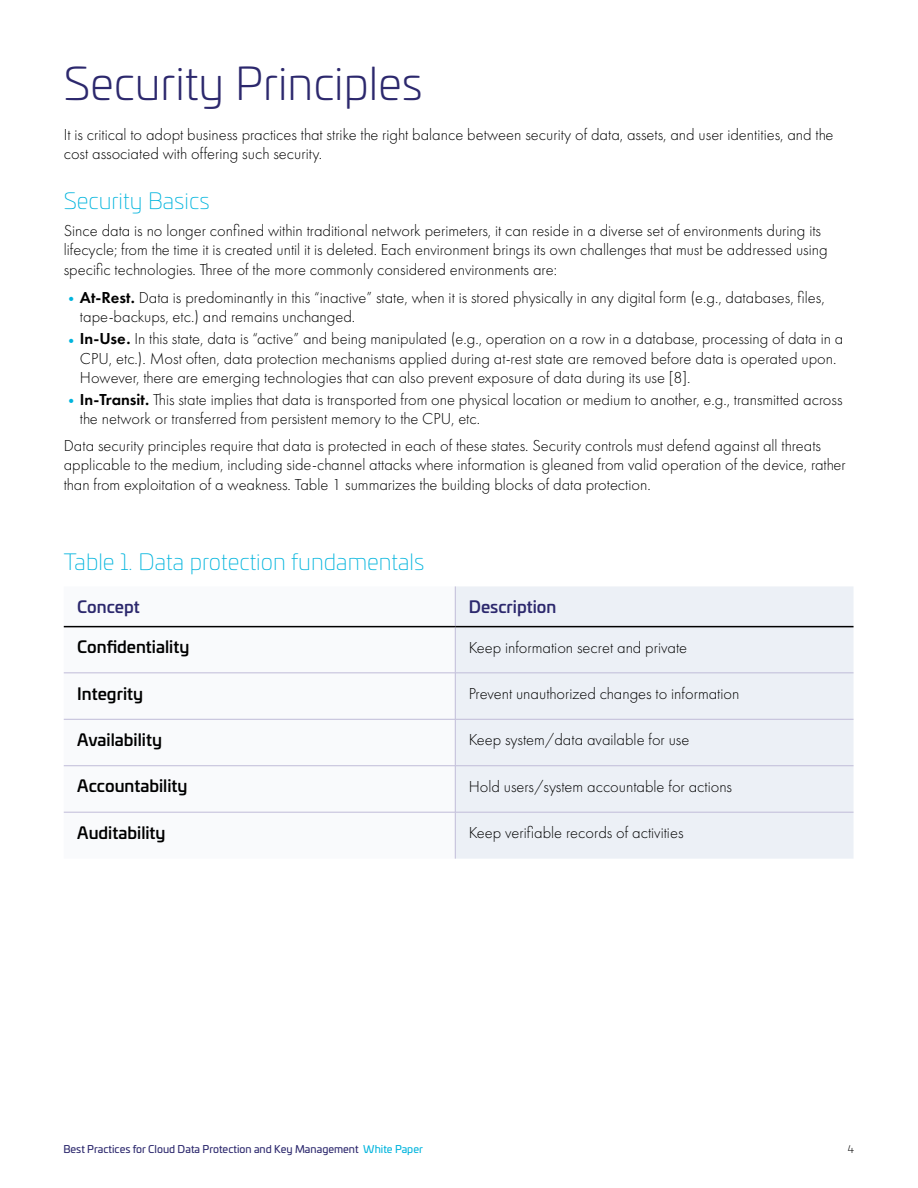
<style>
.page{position:relative;width:918px;height:1188px;background:#fff}
.page>*{position:absolute;margin:0;border:0;box-sizing:border-box;transform-origin:0 0}
.t1{font:300 45px "Univia Pro";color:#2c286d}
.t2{font:200 22.5px "Univia Pro";color:#00b4dd}
.t3{font:300 16.5px/19.5px "Futura PT";color:#000}
.t4{font:500 16.5px "Univia Pro";color:#000}
.t5{font:500 16.5px "Univia Pro";color:#2c286d}
.t6{font:10.5px "Univia Pro";color:#2c286d}
.t7{font:300 10.5px "Univia Pro";color:#000}
.s1{font-weight:600}
.s2{color:#00b4dd}
</style>
<div class="page">
<svg style="left:64px;top:586px;width:391px;height:273px"></svg>
<div style="left:456px;top:586px;width:398px;height:273px;background:#ecf0f6"></div>
<hr style="left:64px;top:626px;width:391px;height:1px;background:#000">
<hr style="left:64px;top:673px;width:391px;height:1px;background:#c0bcd8">
<hr style="left:455px;top:673px;width:399px;height:1px;background:#c0bcd8">
<hr style="left:64px;top:719px;width:391px;height:1px;background:#c0bcd8">
<hr style="left:64px;top:765px;width:391px;height:1px;background:#c0bcd8">
<hr style="left:64px;top:812px;width:391px;height:1px;background:#c0bcd8">
<hr style="left:455px;top:586px;width:1px;height:40px;background:#c0bcd8">
<hr style="left:455px;top:627px;width:1px;height:46px;background:#c0bcd8">
<hr style="left:455px;top:673px;width:1px;height:46px;background:#c0bcd8">
<hr style="left:455px;top:719px;width:399px;height:1px;background:#c0bcd8">
<hr style="left:455px;top:719px;width:1px;height:47px;background:#c0bcd8">
<hr style="left:455px;top:765px;width:399px;height:1px;background:#c0bcd8">
<hr style="left:455px;top:766px;width:1px;height:46px;background:#c0bcd8">
<hr style="left:455px;top:812px;width:399px;height:1px;background:#c0bcd8">
<hr style="left:455px;top:812px;width:1px;height:47px;background:#c0bcd8">
<hr style="left:455px;top:626px;width:399px;height:1px;background:#000">
<h1 class="t1" style="left:64px;top:51px;width:361px">Security Principles</h1>
<p class="t3" style="left:64px;top:124px;width:771px">It is critical to adopt business practices that strike the right balance between security of data, assets, and user identities, and the cost associated with offering such security.</p>
<h2 class="t2" style="left:64px;top:185px;width:147px">Security Basics</h2>
<p class="t3" style="left:64px;top:220px;width:765px">Since data is no longer confined within traditional network perimeters, it can reside in a diverse set of environments during its lifecycle; from the time it is created until it is deleted. Each environment brings its own challenges that must be addressed using specific technologies. Three of the more commonly considered environments are:</p>
<p class="t3" style="left:80px;top:288px;width:746px;text-indent:-16px"><sub>•</sub><span class="s1">At-Rest.</span> Data is predominantly in this “inactive” state, when it is stored physically in any digital form (e.g., databases, files, tape-backups, etc.) and remains unchanged.</p>
<p class="t3" style="left:80px;top:329px;width:765px;text-indent:-16px"><sub>•</sub><span class="s1">In-Use.</span> In this state, data is “active” and being manipulated (e.g., operation on a row in a database, processing of data in a<br>CPU, etc.). Most often, data protection mechanisms applied during at-rest state are removed before data is operated upon.<br>However, there are emerging technologies that can also prevent exposure of data during its use [8].</p>
<p class="t3" style="left:80px;top:390px;width:764px;text-indent:-16px"><sub>•</sub><span class="s1">In-Transit.</span> This state implies that data is transported from one physical location or medium to another, e.g., transmitted across the network or transferred from persistent memory to the CPU, etc.</p>
<p class="t3" style="left:64px;top:435px;width:784px">Data security principles require that data is protected in each of these states. Security controls must defend against all threats applicable to the medium, including side-channel attacks where information is gleaned from valid operation of the device, rather than from exploitation of a weakness. Table 1 summarizes the building blocks of data protection.</p>
<h2 class="t2" style="left:64px;top:546px;width:362px">Table 1. Data protection fundamentals</h2>
<p class="t5" style="left:77px;top:594px;width:64px">Concept</p>
<p class="t5" style="left:469px;top:594px;width:89px">Description</p>
<p class="t4" style="left:77px;top:634px;width:114px">Confidentiality</p>
<p class="t3" style="left:469px;top:638px;width:220px">Keep information secret and private</p>
<p class="t4" style="left:77px;top:681px;width:67px">Integrity</p>
<p class="t3" style="left:469px;top:684px;width:272px">Prevent unauthorized changes to information</p>
<p class="t4" style="left:77px;top:727px;width:86px">Availability</p>
<p class="t3" style="left:469px;top:730px;width:222px">Keep system/data available for use</p>
<p class="t4" style="left:77px;top:774px;width:112px">Accountability</p>
<p class="t3" style="left:469px;top:777px;width:265px">Hold users/system accountable for actions</p>
<p class="t4" style="left:77px;top:820px;width:90px">Auditability</p>
<p class="t3" style="left:469px;top:823px;width:216px">Keep verifiable records of activities</p>
<p class="t6" style="left:63px;top:1141px;width:361px">Best Practices for Cloud Data Protection and Key Management <span class="s2">White Paper</span></p>
<p class="t7" style="left:848px;top:1142px;width:8px">4</p>
</div>
